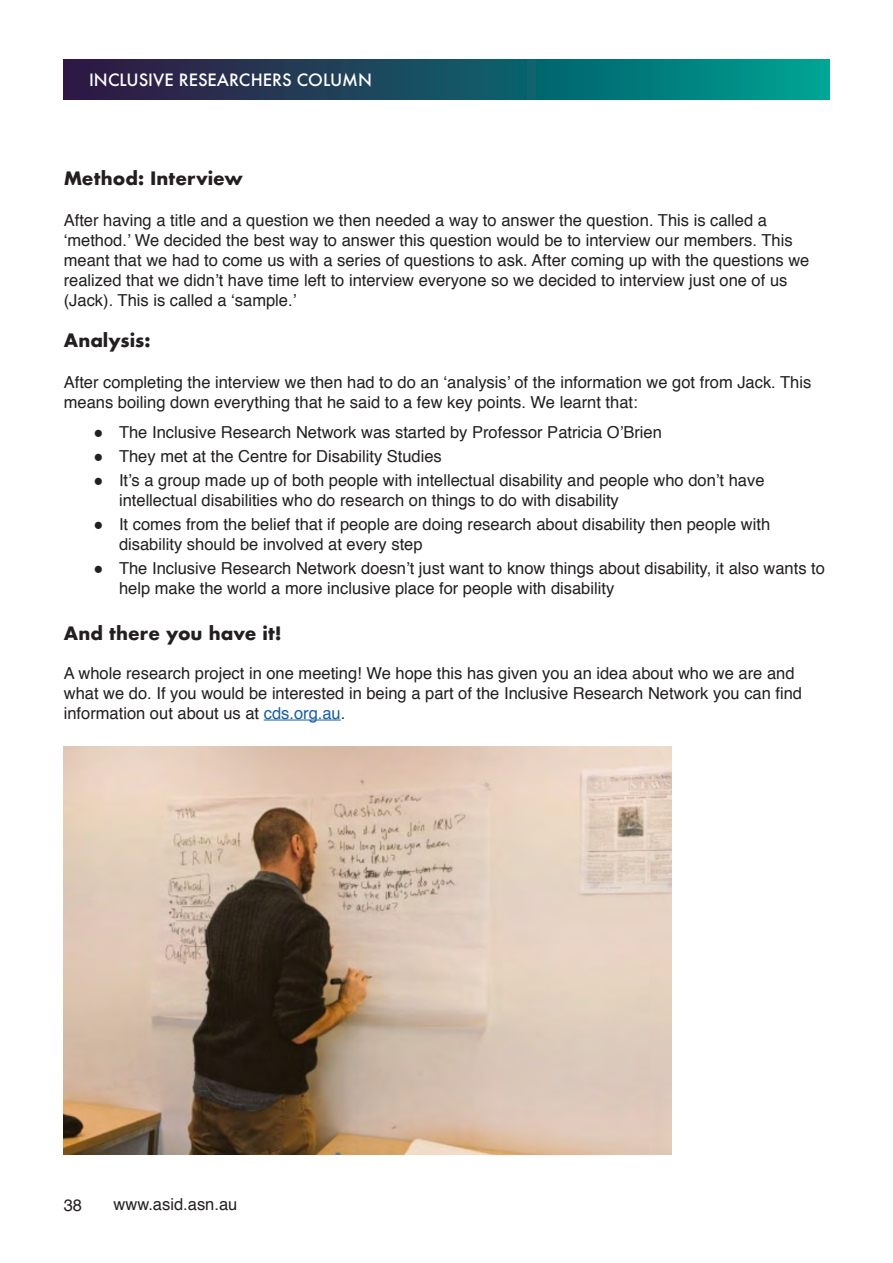
<style>
.page{position:relative;width:893px;height:1263px;background:#fff}
.page>*{position:absolute;margin:0;border:0;box-sizing:border-box;transform-origin:0 0}
.t1{font:700 18px "Futura";color:#231f20}
.t2{font:16.5px/19.8px "Helvetica";color:#231f20}
.t3{font:500 16.5px "Futura";color:#fff}
.s1{color:#175d9e}
</style>
<div class="page">
<div style="left:64px;top:60px;width:765px;height:40px;background:linear-gradient(to right,#33113e,#009e90)"></div>
<hr style="left:264px;top:720px;width:77px;height:1px;background:#175d9e">
<img style="left:64px;top:746px;width:608px;height:409px">
<p class="t3" style="left:89px;top:69px;width:284px">INCLUSIVE RESEARCHERS COLUMN</p>
<p class="t1" style="left:64px;top:166px;width:181px">Method: Interview</p>
<p class="t2" style="left:64px;top:212px;width:747px">After having a title and a question we then needed a way to answer the question. This is called a ‘method.’ We decided the best way to answer this question would be to interview our members. This meant that we had to come us with a series of questions to ask. After coming up with the questions we realized that we didn’t have time left to interview everyone so we decided to interview just one of us (Jack). This is called a ‘sample.’</p>
<p class="t1" style="left:64px;top:328px;width:88px">Analysis:</p>
<p class="t2" style="left:64px;top:374px;width:749px">After completing the interview we then had to do an ‘analysis’ of the information we got from Jack. This means boiling down everything that he said to a few key points. We learnt that:</p>
<p class="t2" style="left:94px;top:424px;width:570px">● The Inclusive Research Network was started by Professor Patricia O’Brien</p>
<p class="t2" style="left:94px;top:448px;width:350px">● They met at the Centre for Disability Studies</p>
<p class="t2" style="left:119px;top:472px;width:647px;text-indent:-26px">● It’s a group made up of both people with intellectual disability and people who don’t have intellectual disabilities who do research on things to do with disability</p>
<p class="t2" style="left:119px;top:516px;width:653px;text-indent:-26px">● It comes from the belief that if people are doing research about disability then people with disability should be involved at every step</p>
<p class="t2" style="left:119px;top:560px;width:707px;text-indent:-26px">● The Inclusive Research Network doesn’t just want to know things about disability, it also wants to help make the world a more inclusive place for people with disability</p>
<p class="t1" style="left:64px;top:621px;width:219px">And there you have it!</p>
<p class="t2" style="left:64px;top:665px;width:740px">A whole research project in one meeting! We hope this has given you an idea about who we are and what we do. If you would be interested in being a part of the Inclusive Research Network you can find information out about us at <span class="s1">cds.org.au</span>.</p>
<p class="t2" style="left:64px;top:1196px;width:20px">38</p>
<p class="t2" style="left:114px;top:1195px;width:125px">www.asid.asn.au</p>
</div>
